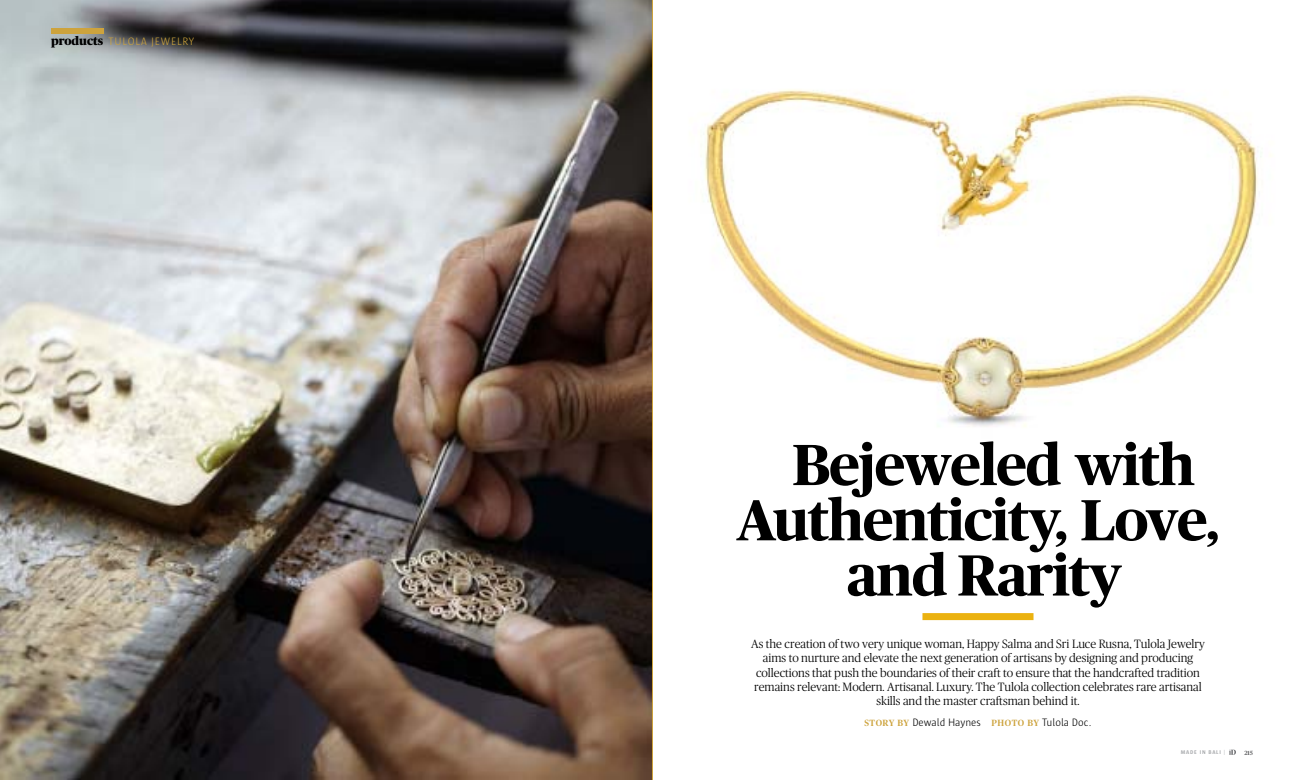
<style>
.page{position:relative;width:1304px;height:780px;background:#fff}
.page>*{position:absolute;margin:0;border:0;box-sizing:border-box;transform-origin:0 0}
.t1{font:700 57.9px/55.2px "Publico Headline";letter-spacing:-.02em;color:#000;text-align:center}
.t2{font:300 12px/14.4px "Publico Headline";color:#000;text-align:center}
.t3{font:300 11px "Sun";color:#000}
.t4{font:300 11px "Sun";letter-spacing:.075em;color:#cda33d}
.t5{font:500 6px "Publico Headline";color:#58595b}
.t6{font:700 5.5px "Sun";letter-spacing:.14em;color:#a7a9ac}
.s1{font-family:"Publico Headline";font-weight:900;font-size:12px;color:#000}
.s2{font-family:"Publico Headline";font-weight:500;font-size:9px;color:#cda33d}
.s3{font-weight:300}
</style>
<div class="page">
<svg style="left:1229px;top:749px;width:7px;height:5px"></svg>
<img style="left:652px;top:0;width:619px;height:595px">
<img style="left:0;top:0;width:652px;height:779px">
<div style="left:922px;top:613px;width:111px;height:7px;background:#ebb210"></div>
<div style="left:51px;top:28px;width:52px;height:5px;background:#cda33d"></div>
<p class="t4" style="left:51px;top:36px;width:145px"><span class="s1">products</span> tulola jewelry</p>
<h1 class="t1" style="left:736px;top:433px;width:485px">Bejeweled with<br>Authenticity, Love, and Rarity</h1>
<p class="t2" style="left:751px;top:635px;width:455px">As the creation of two very unique woman, Happy Salma and Sri Luce Rusna, Tulola Jewelry aims to nurture and elevate the next generation of artisans by designing and producing collections that push the boundaries of their craft to ensure that the handcrafted tradition remains relevant: Modern. Artisanal. Luxury. The Tulola collection celebrates rare artisanal skills and the master craftsman behind it.</p>
<p class="t3" style="left:864px;top:716px;width:229px"><span class="s2">STORY BY</span> Dewald Haynes <span class="s2">PHOTO BY</span> Tulola Doc.</p>
<p class="t6" style="left:1181px;top:749px;width:46px">MADE IN BALI <span class="s3">|</span></p>
<p class="t5" style="left:1244px;top:748px;width:10px">215</p>
</div>
